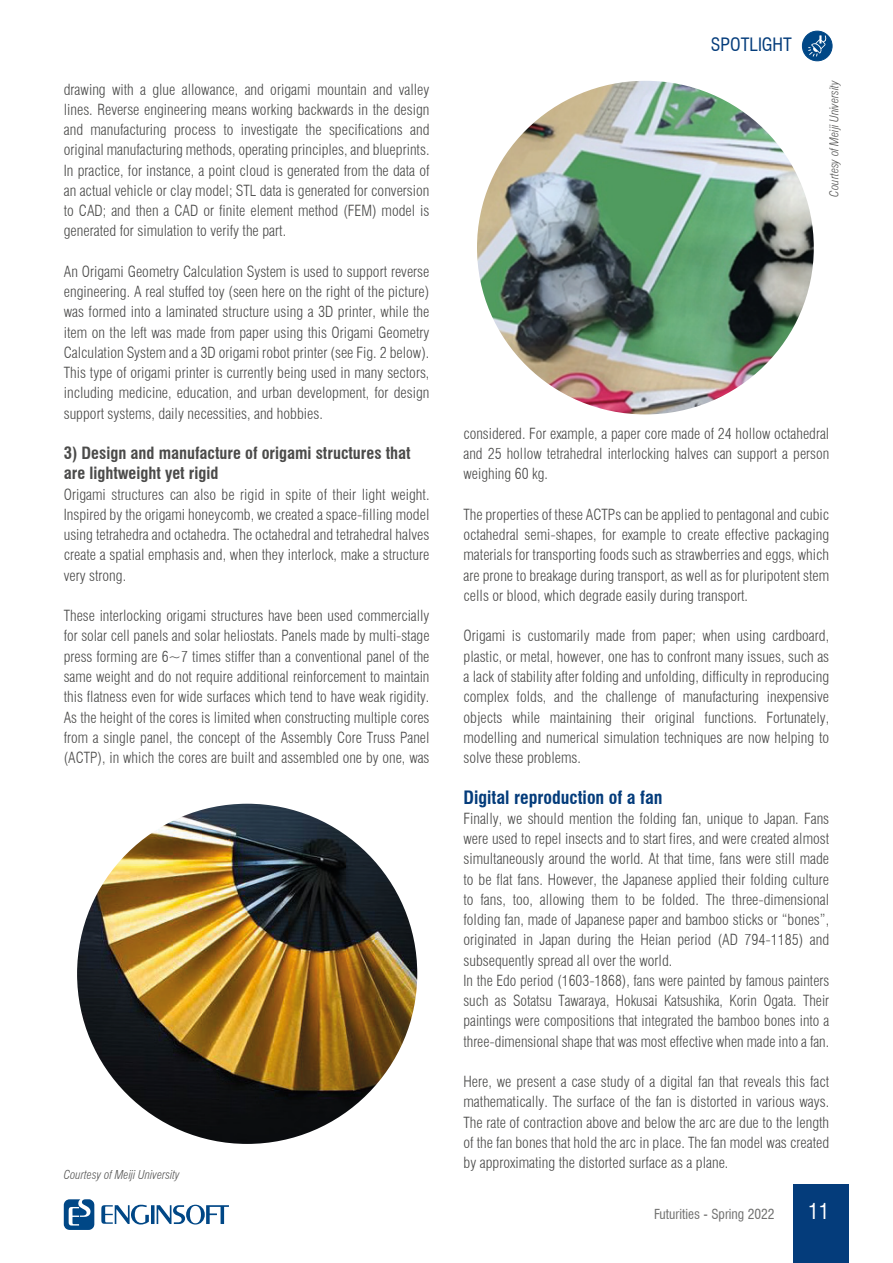
<style>
.page{position:relative;width:893px;height:1263px;background:#fff}
.page>*{position:absolute;margin:0;border:0;box-sizing:border-box;transform-origin:0 0}
.t1{font:condensed 21px "Swiss 721 BT";color:#fff}
.t2{font:700 condensed 18px "Swiss 721 BT";color:#043c7b}
.t3{font:condensed 18px "Swiss 721 BT";color:#043c7b}
.t4{font:700 condensed 16.5px/20.2px "Swiss 721 BT";color:#4b4b4a}
.t5{font:300 condensed 15px/20.2px "Swiss 721 BT";color:#4b4b4a;text-align:justify}
.t6{font:condensed 13.5px "Swiss 721 BT";color:#70706f}
.t7{font:italic 300 condensed 12px "Swiss 721 BT";color:#575756}
</style>
<div class="page">
<div style="left:793px;top:1184px;width:55px;height:79px;background:#043c7b"></div>
<svg style="left:151px;top:1205px;width:4px;height:19px"></svg>
<svg style="left:157px;top:1205px;width:72px;height:19px"></svg>
<svg style="left:101px;top:1204px;width:48px;height:20px"></svg>
<svg style="left:64px;top:1199px;width:30px;height:31px"></svg>
<div style="left:802px;top:31px;width:30px;height:30px;background:#004786;border-radius:50%"></div>
<div style="left:802px;top:31px;width:30px;height:30px;border:1px solid #004786;border-radius:50%"></div>
<svg style="left:808px;top:35px;width:19px;height:22px"></svg>
<img style="left:477px;top:81px;width:337px;height:333px">
<img style="left:77px;top:804px;width:340px;height:340px;border-radius:170px">
<p class="t5" style="left:64px;top:79px;width:367px">drawing with a glue allowance, and origami mountain and valley lines. Reverse engineering means working backwards in the design and manufacturing process to investigate the specifications and original manufacturing methods, operating principles, and blueprints.<br>In practice, for instance, a point cloud is generated from the data of an actual vehicle or clay model; STL data is generated for conversion to CAD; and then a CAD or finite element method (FEM) model is generated for simulation to verify the part.</p>
<p class="t5" style="left:64px;top:261px;width:367px">An Origami Geometry Calculation System is used to support reverse engineering. A real stuffed toy (seen here on the right of the picture) was formed into a laminated structure using a 3D printer, while the item on the left was made from paper using this Origami Geometry Calculation System and a 3D origami robot printer (see Fig. 2 below).<br>This type of origami printer is currently being used in many sectors, including medicine, education, and urban development, for design support systems, daily necessities, and hobbies.</p>
<p class="t4" style="left:64px;top:443px;width:348px">3) Design and manufacture of origami structures that are lightweight yet rigid</p>
<p class="t5" style="left:64px;top:484px;width:367px">Origami structures can also be rigid in spite of their light weight.<br>Inspired by the origami honeycomb, we created a space-filling model using tetrahedra and octahedra. The octahedral and tetrahedral halves create a spatial emphasis and, when they interlock, make a structure very strong.</p>
<p class="t5" style="left:64px;top:606px;width:367px">These interlocking origami structures have been used commercially for solar cell panels and solar heliostats. Panels made by multi-stage press forming are 6~7 times stiffer than a conventional panel of the same weight and do not require additional reinforcement to maintain this flatness even for wide surfaces which tend to have weak rigidity.<br>As the height of the cores is limited when constructing multiple cores from a single panel, the concept of the Assembly Core Truss Panel (ACTP), in which the cores are built and assembled one by one, was</p>
<p class="t7" style="left:64px;top:1167px;width:117px">Courtesy of Meiji University</p>
<p class="t3" style="left:711px;top:34px;width:82px">SPOTLIGHT</p>
<p class="t7" style="left:827px;top:197px;width:119px;rotate:-90deg">Courtesy of Meiji University</p>
<p class="t5" style="left:463px;top:423px;width:367px">considered. For example, a paper core made of 24 hollow octahedral and 25 hollow tetrahedral interlocking halves can support a person weighing 60 kg.</p>
<p class="t5" style="left:463px;top:504px;width:367px">The properties of these ACTPs can be applied to pentagonal and cubic octahedral semi-shapes, for example to create effective packaging materials for transporting foods such as strawberries and eggs, which are prone to breakage during transport, as well as for pluripotent stem cells or blood, which degrade easily during transport.</p>
<p class="t5" style="left:463px;top:626px;width:367px">Origami is customarily made from paper; when using cardboard, plastic, or metal, however, one has to confront many issues, such as a lack of stability after folding and unfolding, difficulty in reproducing complex folds, and the challenge of manufacturing inexpensive objects while maintaining their original functions. Fortunately, modelling and numerical simulation techniques are now helping to solve these problems.</p>
<p class="t2" style="left:463px;top:786px;width:201px">Digital reproduction of a fan</p>
<p class="t5" style="left:463px;top:808px;width:367px;text-align:left">Finally, we should mention the folding fan, unique to Japan. Fans were used to repel insects and to start fires, and were created almost simultaneously around the world. At that time, fans were still made to be flat fans. However, the Japanese applied their folding culture to fans, too, allowing them to be folded. The three-dimensional folding fan, made of Japanese paper and bamboo sticks or “bones”, originated in Japan during the Heian period (AD 794-1185) and subsequently spread all over the world.<br>In the Edo period (1603-1868), fans were painted by famous painters such as Sotatsu Tawaraya, Hokusai Katsushika, Korin Ogata. Their paintings were compositions that integrated the bamboo bones into a three-dimensional shape that was most effective when made into a fan.</p>
<p class="t5" style="left:463px;top:1071px;width:367px">Here, we present a case study of a digital fan that reveals this fact mathematically. The surface of the fan is distorted in various ways.<br>The rate of contraction above and below the arc are due to the length of the fan bones that hold the arc in place. The fan model was created by approximating the distorted surface as a plane.</p>
<p class="t6" style="left:654px;top:1206px;width:122px">Futurities - Spring 2022</p>
<h1 class="t1" style="left:808px;top:1199px;width:22px">11</h1>
</div>
